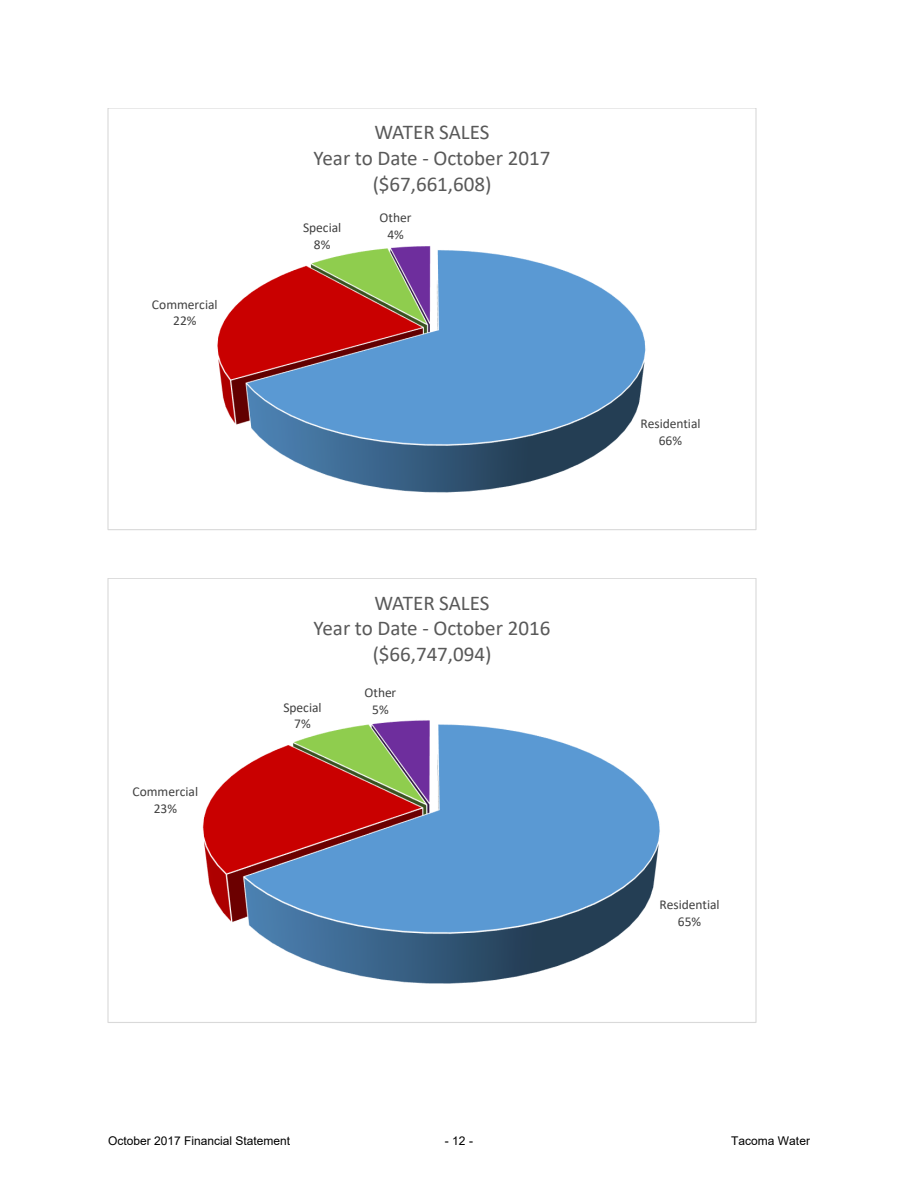
<style>
.page{position:relative;width:918px;height:1188px;background:#fff}
.page>*{position:absolute;margin:0;border:0;box-sizing:border-box;transform-origin:0 0}
.t1{font:21px/25.7px "Calibri";letter-spacing:-.005em;color:#595959;text-align:center}
.t2{font:13.5px/16.5px "Calibri";color:#404040;text-align:center}
.t3{font:12px "Arial";color:#000}
</style>
<div class="page">
<img style="left:217px;top:246px;width:429px;height:247px">
<img style="left:202px;top:720px;width:458px;height:264px">
<p class="t1" style="left:314px;top:121px;width:238px">WATER SALES<br>Year to Date - October 2017 ($67,661,608)</p>
<p class="t2" style="left:152px;top:297px;width:67px">Commercial<br>22%</p>
<p class="t2" style="left:303px;top:220px;width:40px">Special<br>8%</p>
<p class="t2" style="left:380px;top:211px;width:33px">Other<br>4%</p>
<p class="t2" style="left:132px;top:785px;width:67px">Commercial<br>23%</p>
<p class="t1" style="left:314px;top:592px;width:238px">WATER SALES<br>Year to Date - October 2016 ($66,747,094)</p>
<p class="t2" style="left:284px;top:700px;width:40px">Special<br>7%</p>
<p class="t2" style="left:364px;top:686px;width:33px">Other<br>5%</p>
<p class="t2" style="left:640px;top:417px;width:62px">Residential<br>66%</p>
<p class="t2" style="left:660px;top:897px;width:62px">Residential<br>65%</p>
<p class="t3" style="left:108px;top:1132px;width:184px">October 2017 Financial Statement</p>
<p class="t3" style="left:445px;top:1132px;width:30px">- 12 -</p>
<p class="t3" style="left:731px;top:1132px;width:80px">Tacoma Water</p>
</div>
